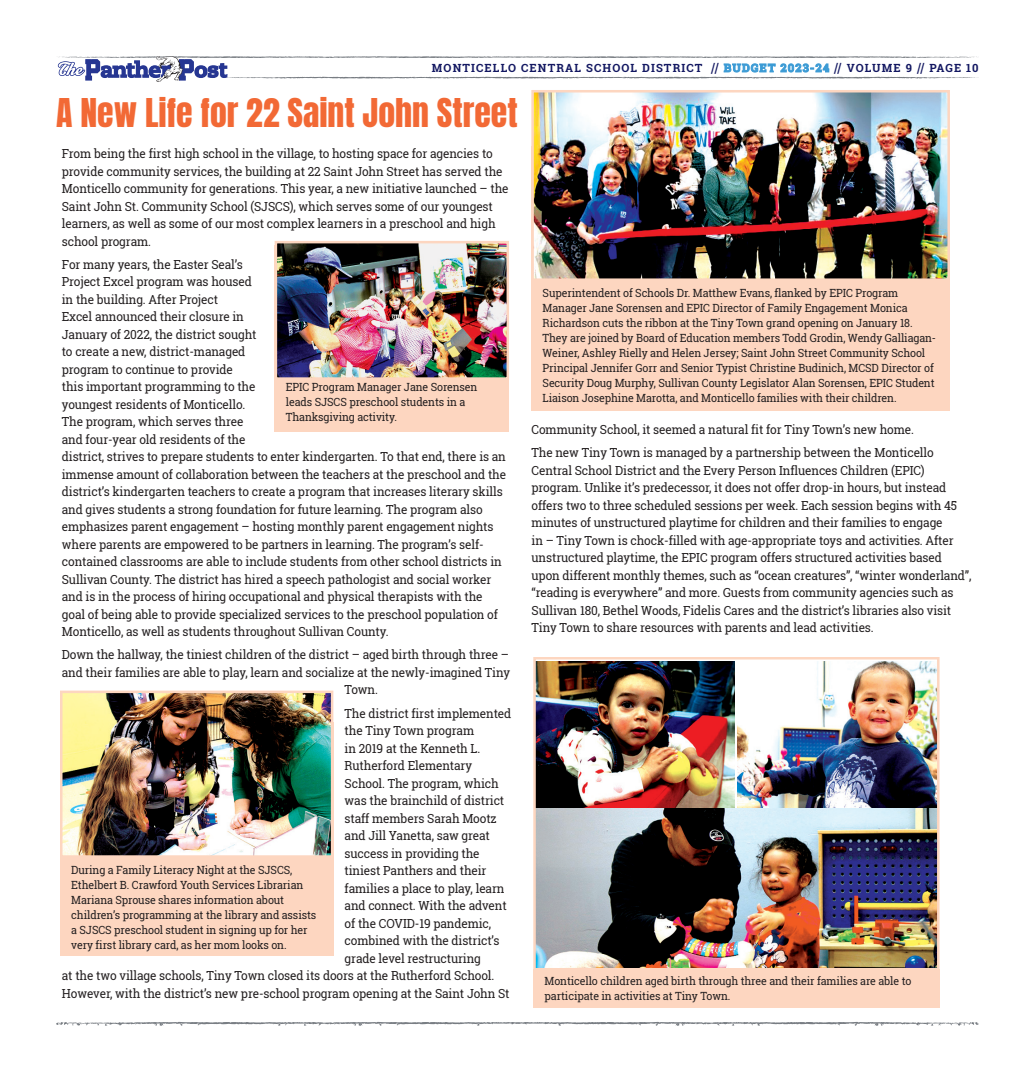
<style>
.page{position:relative;width:1035px;height:1080px;background:#fff}
.page>*{position:absolute;margin:0;border:0;box-sizing:border-box;transform-origin:0 0}
.t1{font:33.75px "Anton";color:#f26935}
.t2{font:12.5px/17.5px "Roboto Slab";letter-spacing:-.01em;color:#231f20;scale:.95 1}
.t3{font:11.25px/15px "Roboto Slab";letter-spacing:-.01em;color:#231f20;scale:.95 1}
.t4{font:700 11.25px "Roboto Slab";letter-spacing:.1em;color:#121761}
.s1{font-size:14px}
.s2{color:#3c9bd5}
</style>
<div class="page">
<svg style="left:56px;top:1021px;width:923px;height:5px"></svg>
<svg style="left:57px;top:56px;width:922px;height:26px"></svg>
<div style="left:275px;top:245px;width:234px;height:187px;background:#fdd6c0"></div>
<img style="left:278px;top:244px;width:228px;height:133px">
<div style="left:275px;top:241px;width:234px;height:139px;border:2px solid #fdd6c0"></div>
<div style="left:60px;top:722px;width:273px;height:234px;background:#fdd6c0"></div>
<img style="left:63px;top:694px;width:267px;height:161px">
<div style="left:60px;top:691px;width:273px;height:167px;border:2px solid #fdd6c0"></div>
<div style="left:531px;top:146px;width:419px;height:265px;background:#fdd6c0"></div>
<img style="left:534px;top:93px;width:413px;height:185px">
<div style="left:531px;top:90px;width:419px;height:191px;border:2px solid #fdd6c0"></div>
<img style="left:536px;top:662px;width:198px;height:146px">
<img style="left:737px;top:662px;width:200px;height:146px">
<img style="left:536px;top:808px;width:401px;height:160px">
<div style="left:533px;top:969px;width:407px;height:38px;background:#fdd6c0"></div>
<div style="left:533px;top:657px;width:407px;height:314px;border:2px solid #fdd6c0"></div>
<p class="t4" style="left:432px;top:60px;width:548px">MONTICELLO CENTRAL SCHOOL DISTRICT <span class="s1">//</span> <span class="s2">BUDGET 2023-24</span> <span class="s1">//</span> VOLUME 9 <span class="s1">//</span> PAGE 10</p>
<h1 class="t1" style="left:56px;top:96px;width:463px">A New Life for 22 Saint John Street</h1>
<p class="t2" style="left:62px;top:145px;width:472px">From being the first high school in the village, to hosting space for agencies to provide community services, the building at 22 Saint John Street has served the Monticello community for generations. This year, a new initiative launched – the Saint John St. Community School (SJSCS), which serves some of our youngest learners, as well as some of our most complex learners in a preschool and high school program.</p>
<p class="t2" style="left:62px;top:255px;width:469px">For many years, the Easter Seal’s<br>Project Excel program was housed<br>in the building. After Project<br>Excel announced their closure in<br>January of 2022, the district sought<br>to create a new, district-managed<br>program to continue to provide<br>this important programming to the<br>youngest residents of Monticello.<br>The program, which serves three<br>and four-year old residents of the<br>district, strives to prepare students to enter kindergarten. To that end, there is an immense amount of collaboration between the teachers at the preschool and the district’s kindergarten teachers to create a program that increases literary skills and gives students a strong foundation for future learning. The program also emphasizes parent engagement – hosting monthly parent engagement nights where parents are empowered to be partners in learning. The program’s self&shy;contained classrooms are able to include students from other school districts in Sullivan County. The district has hired a speech pathologist and social worker and is in the process of hiring occupational and physical therapists with the goal of being able to provide specialized services to the preschool population of Monticello, as well as students throughout Sullivan County.</p>
<p class="t2" style="left:62px;top:646px;width:472px">Down the hallway, the tiniest children of the district – aged birth through three –</p>
<p class="t2" style="left:62px;top:664px;width:474px">and their families are able to play, learn and socialize at the newly-imagined Tiny</p>
<p class="t2" style="left:345px;top:681px;width:37px">Town.</p>
<p class="t2" style="left:345px;top:704px;width:177px">The district first implemented</p>
<p class="t2" style="left:345px;top:722px;width:138px">the Tiny Town program</p>
<p class="t2" style="left:345px;top:739px;width:144px">in 2019 at the Kenneth L.</p>
<p class="t2" style="left:345px;top:757px;width:136px">Rutherford Elementary</p>
<p class="t2" style="left:345px;top:774px;width:164px">School. The program, which</p>
<p class="t2" style="left:345px;top:792px;width:170px">was the brainchild of district</p>
<p class="t2" style="left:345px;top:809px;width:162px">staff members Sarah Mootz</p>
<p class="t2" style="left:345px;top:827px;width:154px">and Jill Yanetta, saw great</p>
<p class="t2" style="left:345px;top:844px;width:144px">success in providing the</p>
<p class="t2" style="left:345px;top:862px;width:151px">tiniest Panthers and their</p>
<p class="t2" style="left:345px;top:879px;width:170px">families a place to play, learn</p>
<p class="t2" style="left:345px;top:897px;width:172px">and connect. With the advent</p>
<p class="t2" style="left:345px;top:914px;width:156px">of the COVID-19 pandemic,</p>
<p class="t2" style="left:345px;top:932px;width:165px">combined with the district’s</p>
<p class="t2" style="left:345px;top:949px;width:145px">grade level restructuring</p>
<p class="t2" style="left:62px;top:967px;width:457px">at the two village schools, Tiny Town closed its doors at the Rutherford School.</p>
<p class="t2" style="left:62px;top:984px;width:473px">However, with the district’s new pre-school program opening at the Saint John St</p>
<p class="t3" style="left:286px;top:379px;width:203px">EPIC Program Manager Jane Sorensen leads SJSCS preschool students in a<br>Thanksgiving activity.</p>
<p class="t3" style="left:71px;top:862px;width:259px">During a Family Literacy Night at the SJSCS, Ethelbert B. Crawford Youth Services Librarian Mariana Sprouse shares information about children’s programming at the library and assists a SJSCS preschool student in signing up for her very first library card, as her mom looks on.</p>
<p class="t3" style="left:543px;top:285px;width:416px">Superintendent of Schools Dr. Matthew Evans, flanked by EPIC Program Manager Jane Sorensen and EPIC Director of Family Engagement Monica Richardson cuts the ribbon at the Tiny Town grand opening on January 18.<br>They are joined by Board of Education members Todd Grodin, Wendy Galliagan-Weiner, Ashley Rielly and Helen Jersey; Saint John Street Community School Principal Jennifer Gorr and Senior Typist Christine Budinich, MCSD Director of Security Doug Murphy, Sullivan County Legislator Alan Sorensen, EPIC Student Liaison Josephine Marotta, and Monticello families with their children.</p>
<p class="t2" style="left:532px;top:418px;width:425px;line-height:23.1px">Community School, it seemed a natural fit for Tiny Town’s new home.<br>The new Tiny Town is managed by a partnership between the Monticello</p>
<p class="t2" style="left:532px;top:462px;width:465px">Central School District and the Every Person Influences Children (EPIC) program. Unlike it’s predecessor, it does not offer drop-in hours, but instead offers two to three scheduled sessions per week. Each session begins with 45 minutes of unstructured playtime for children and their families to engage<br>in – Tiny Town is chock-filled with age-appropriate toys and activities. After unstructured playtime, the EPIC program offers structured activities based upon different monthly themes, such as “ocean creatures”, “winter wonderland”, “reading is everywhere” and more. Guests from community agencies such as Sullivan 180, Bethel Woods, Fidelis Cares and the district’s libraries also visit Tiny Town to share resources with parents and lead activities.</p>
<p class="t3" style="left:545px;top:974px;width:388px">Monticello children aged birth through three and their families are able to participate in activities at Tiny Town.</p>
</div>
